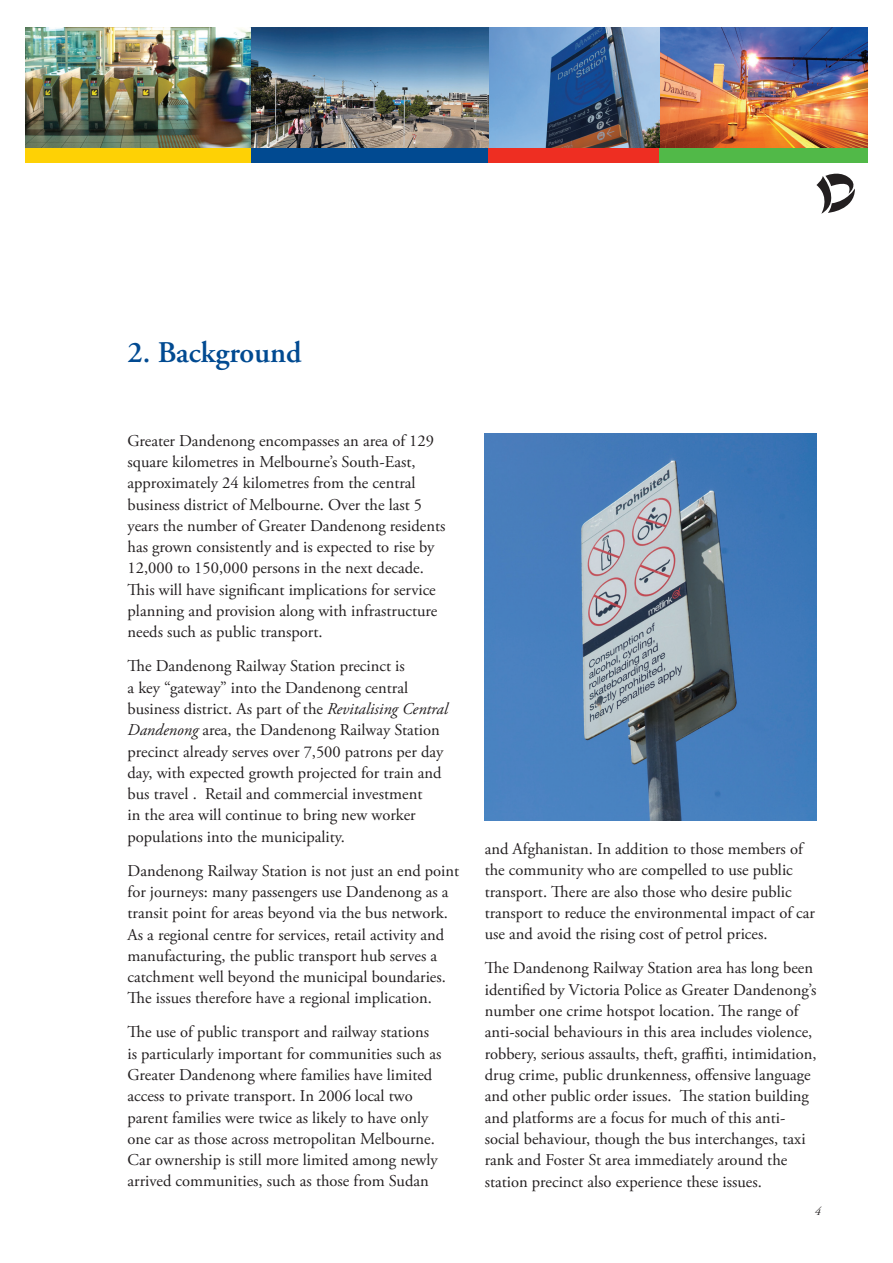
<style>
.page{position:relative;width:893px;height:1263px;background:#fff}
.page>*{position:absolute;margin:0;border:0;box-sizing:border-box;transform-origin:0 0}
.t1{font:600 30px "Adobe Garamond Pro";color:#014a91}
.t2{font:16.5px/21.3px "Adobe Garamond Pro";color:#231f20}
.t3{font:italic 12px "Adobe Garamond Pro";color:#231f20}
.s1{font-style:italic}
</style>
<div class="page">
<svg style="left:816px;top:173px;width:39px;height:41px"></svg>
<img style="left:25px;top:28px;width:459px;height:120px">
<img style="left:659px;top:28px;width:208px;height:120px">
<img style="left:484px;top:28px;width:175px;height:120px">
<div style="left:659px;top:148px;width:208px;height:15px;background:#51b948"></div>
<div style="left:25px;top:148px;width:226px;height:15px;background:#fed105"></div>
<div style="left:251px;top:148px;width:238px;height:15px;background:#014a91"></div>
<div style="left:489px;top:148px;width:170px;height:15px;background:#ee2e22"></div>
<img style="left:485px;top:434px;width:331px;height:387px">
<h1 class="t1" style="left:128px;top:335px;width:175px">2. Background</h1>
<p class="t2" style="left:128px;top:430px;width:319px">Greater Dandenong encompasses an area of 129 square kilometres in Melbourne’s South-East, approximately 24 kilometres from the central business district of Melbourne. Over the last 5 years the number of Greater Dandenong residents has grown consistently and is expected to rise by 12,000 to 150,000 persons in the next decade.<br>This will have significant implications for service planning and provision along with infrastructure needs such as public transport.</p>
<p class="t2" style="left:128px;top:656px;width:322px">The Dandenong Railway Station precinct is<br>a key “gateway” into the Dandenong central business district. As part of the <span class="s1">Revitalising Central Dandenong</span> area, the Dandenong Railway Station precinct already serves over 7,500 patrons per day day, with expected growth projected for train and bus travel . Retail and commercial investment<br>in the area will continue to bring new worker populations into the municipality.</p>
<p class="t2" style="left:128px;top:860px;width:333px">Dandenong Railway Station is not just an end point for journeys: many passengers use Dandenong as a transit point for areas beyond via the bus network.<br>As a regional centre for services, retail activity and manufacturing, the public transport hub serves a catchment well beyond the municipal boundaries.<br>The issues therefore have a regional implication.</p>
<p class="t2" style="left:128px;top:1022px;width:315px">The use of public transport and railway stations is particularly important for communities such as Greater Dandenong where families have limited access to private transport. In 2006 local two parent families were twice as likely to have only one car as those across metropolitan Melbourne.<br>Car ownership is still more limited among newly arrived communities, such as those from Sudan</p>
<p class="t2" style="left:485px;top:839px;width:332px">and Afghanistan. In addition to those members of the community who are compelled to use public transport. There are also those who desire public transport to reduce the environmental impact of car use and avoid the rising cost of petrol prices.</p>
<p class="t2" style="left:485px;top:958px;width:333px">The Dandenong Railway Station area has long been identified by Victoria Police as Greater Dandenong’s number one crime hotspot location. The range of anti-social behaviours in this area includes violence, robbery, serious assaults, theft, graffiti, intimidation, drug crime, public drunkenness, offensive language and other public order issues. The station building and platforms are a focus for much of this anti&shy;social behaviour, though the bus interchanges, taxi rank and Foster St area immediately around the station precinct also experience these issues.</p>
<p class="t3" style="left:815px;top:1203px;width:7px">4</p>
</div>
